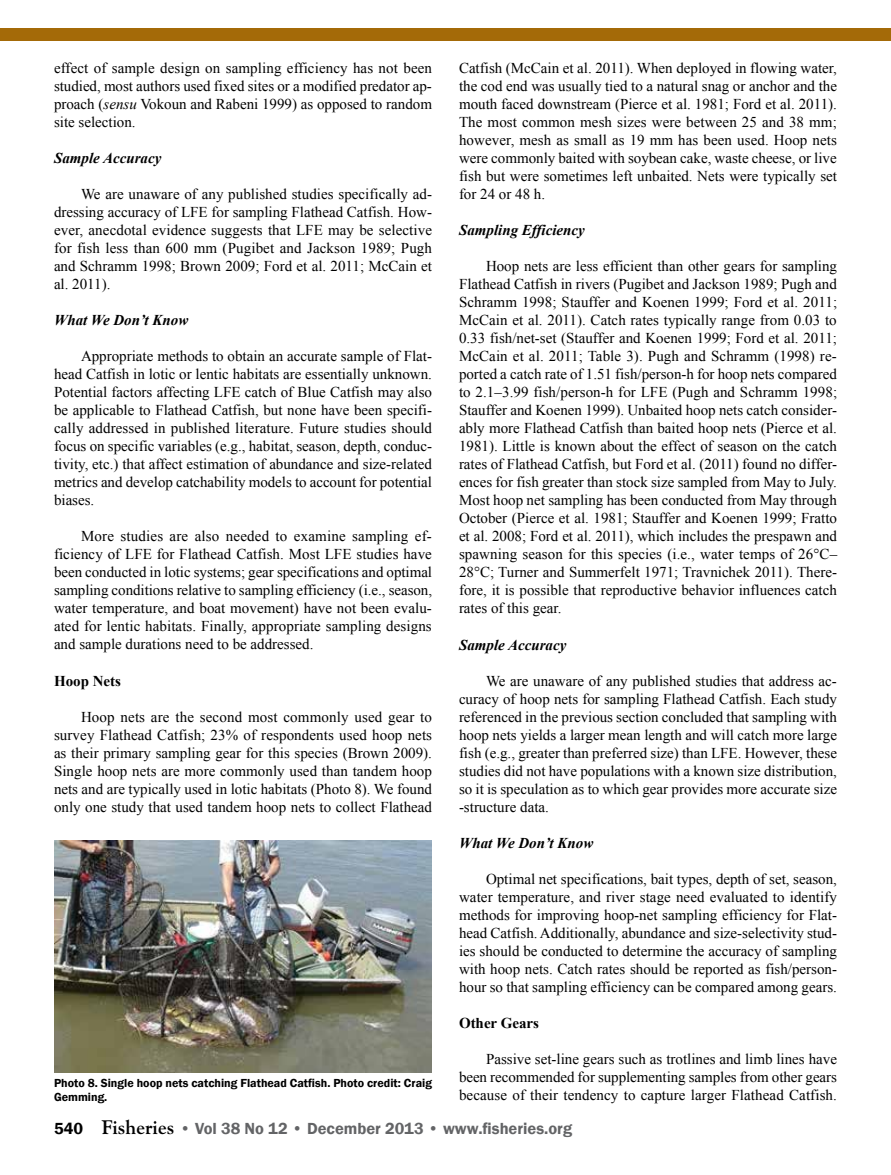
<style>
.page{position:relative;width:891px;height:1175px;background:#fff}
.page>*{position:absolute;margin:0;border:0;box-sizing:border-box;transform-origin:0 0}
.t1{font:600 16.5px "Franklin Gothic";color:#636466}
.t2{font:15px/18px "Times New Roman";color:#000;text-align:justify}
.t3{font:italic 700 15px "Times New Roman";color:#000}
.t4{font:700 15px "Times New Roman";color:#000}
.t5{font:600 12px/14.4px "Franklin Gothic";color:#000}
.s1{font-style:italic}
.s2{color:#000}
.s3{font-family:"Goudy";font-weight:700;font-size:19.5px;color:#000}
</style>
<div class="page">
<img style="left:54px;top:840px;width:378px;height:232px">
<div style="left:0;top:28px;width:891px;height:12px;background:#a46a08"></div>
<p class="t2" style="left:54px;top:59px;width:380px">effect of sample design on sampling efficiency has not been studied, most authors used fixed sites or a modified predator ap&shy;proach (<span class="s1">sensu</span> Vokoun and Rabeni 1999) as opposed to random site selection.</p>
<p class="t3" style="left:54px;top:148px;width:109px">Sample Accuracy</p>
<p class="t2" style="left:54px;top:185px;width:380px;text-indent:27px">We are unaware of any published studies specifically ad&shy;dressing accuracy of LFE for sampling Flathead Catfish. How&shy;ever, anecdotal evidence suggests that LFE may be selective for fish less than 600 mm (Pugibet and Jackson 1989; Pugh and Schramm 1998; Brown 2009; Ford et al. 2011; McCain et al. 2011).</p>
<p class="t3" style="left:54px;top:310px;width:136px">What We Don’t Know</p>
<p class="t2" style="left:54px;top:347px;width:380px;text-indent:27px">Appropriate methods to obtain an accurate sample of Flat&shy;head Catfish in lotic or lentic habitats are essentially unknown.<br>Potential factors affecting LFE catch of Blue Catfish may also be applicable to Flathead Catfish, but none have been specifi&shy;cally addressed in published literature. Future studies should focus on specific variables (e.g., habitat, season, depth, conduc&shy;tivity, etc.) that affect estimation of abundance and size-related metrics and develop catchability models to account for potential biases.</p>
<p class="t2" style="left:54px;top:527px;width:380px;text-indent:27px">More studies are also needed to examine sampling ef&shy;ficiency of LFE for Flathead Catfish. Most LFE studies have been conducted in lotic systems; gear specifications and optimal sampling conditions relative to sampling efficiency (i.e., season, water temperature, and boat movement) have not been evalu&shy;ated for lentic habitats. Finally, appropriate sampling designs and sample durations need to be addressed.</p>
<p class="t4" style="left:54px;top:670px;width:69px">Hoop Nets</p>
<p class="t2" style="left:54px;top:707px;width:380px;text-indent:27px">Hoop nets are the second most commonly used gear to survey Flathead Catfish; 23% of respondents used hoop nets as their primary sampling gear for this species (Brown 2009).<br>Single hoop nets are more commonly used than tandem hoop nets and are typically used in lotic habitats (Photo 8). We found only one study that used tandem hoop nets to collect Flathead</p>
<p class="t5" style="left:54px;top:1075px;width:379px">Photo 8. Single hoop nets catching Flathead Catfish. Photo credit: Craig<br>Gemming.</p>
<p class="t2" style="left:459px;top:59px;width:380px">Catfish (McCain et al. 2011). When deployed in flowing water, the cod end was usually tied to a natural snag or anchor and the mouth faced downstream (Pierce et al. 1981; Ford et al. 2011).<br>The most common mesh sizes were between 25 and 38 mm; however, mesh as small as 19 mm has been used. Hoop nets were commonly baited with soybean cake, waste cheese, or live fish but were sometimes left unbaited. Nets were typically set for 24 or 48 h.</p>
<p class="t3" style="left:459px;top:220px;width:127px">Sampling Efficiency</p>
<p class="t2" style="left:459px;top:257px;width:380px;text-indent:27px">Hoop nets are less efficient than other gears for sampling Flathead Catfish in rivers (Pugibet and Jackson 1989; Pugh and Schramm 1998; Stauffer and Koenen 1999; Ford et al. 2011; McCain et al. 2011). Catch rates typically range from 0.03 to 0.33 fish/net-set (Stauffer and Koenen 1999; Ford et al. 2011; McCain et al. 2011; Table 3). Pugh and Schramm (1998) re&shy;ported a catch rate of 1.51 fish/person-h for hoop nets compared to 2.1–3.99 fish/person-h for LFE (Pugh and Schramm 1998; Stauffer and Koenen 1999). Unbaited hoop nets catch consider&shy;ably more Flathead Catfish than baited hoop nets (Pierce et al.<br>1981). Little is known about the effect of season on the catch rates of Flathead Catfish, but Ford et al. (2011) found no differ&shy;ences for fish greater than stock size sampled from May to July.<br>Most hoop net sampling has been conducted from May through October (Pierce et al. 1981; Stauffer and Koenen 1999; Fratto et al. 2008; Ford et al. 2011), which includes the prespawn and spawning season for this species (i.e., water temps of 26°C– 28°C; Turner and Summerfelt 1971; Travnichek 2011). There&shy;fore, it is possible that reproductive behavior influences catch rates of this gear.</p>
<p class="t3" style="left:459px;top:634px;width:109px">Sample Accuracy</p>
<p class="t2" style="left:459px;top:671px;width:380px;text-indent:27px">We are unaware of any published studies that address ac&shy;curacy of hoop nets for sampling Flathead Catfish. Each study referenced in the previous section concluded that sampling with hoop nets yields a larger mean length and will catch more large fish (e.g., greater than preferred size) than LFE. However, these studies did not have populations with a known size distribution, so it is speculation as to which gear provides more accurate size -structure data.</p>
<p class="t3" style="left:459px;top:832px;width:136px">What We Don’t Know</p>
<p class="t2" style="left:459px;top:869px;width:380px;text-indent:27px">Optimal net specifications, bait types, depth of set, season, water temperature, and river stage need evaluated to identify methods for improving hoop-net sampling efficiency for Flat&shy;head Catfish. Additionally, abundance and size-selectivity stud&shy;ies should be conducted to determine the accuracy of sampling with hoop nets. Catch rates should be reported as fish/person&shy;hour so that sampling efficiency can be compared among gears.</p>
<p class="t4" style="left:459px;top:1012px;width:82px">Other Gears</p>
<p class="t2" style="left:459px;top:1049px;width:380px;text-indent:27px">Passive set-line gears such as trotlines and limb lines have been recommended for supplementing samples from other gears because of their tendency to capture larger Flathead Catfish.</p>
<p class="t1" style="left:54px;top:1118px;width:520px"><span class="s2">540</span> <span class="s3">Fisheries</span> • Vol 38 No 12 • December 2013 • www.fisheries.org</p>
</div>
